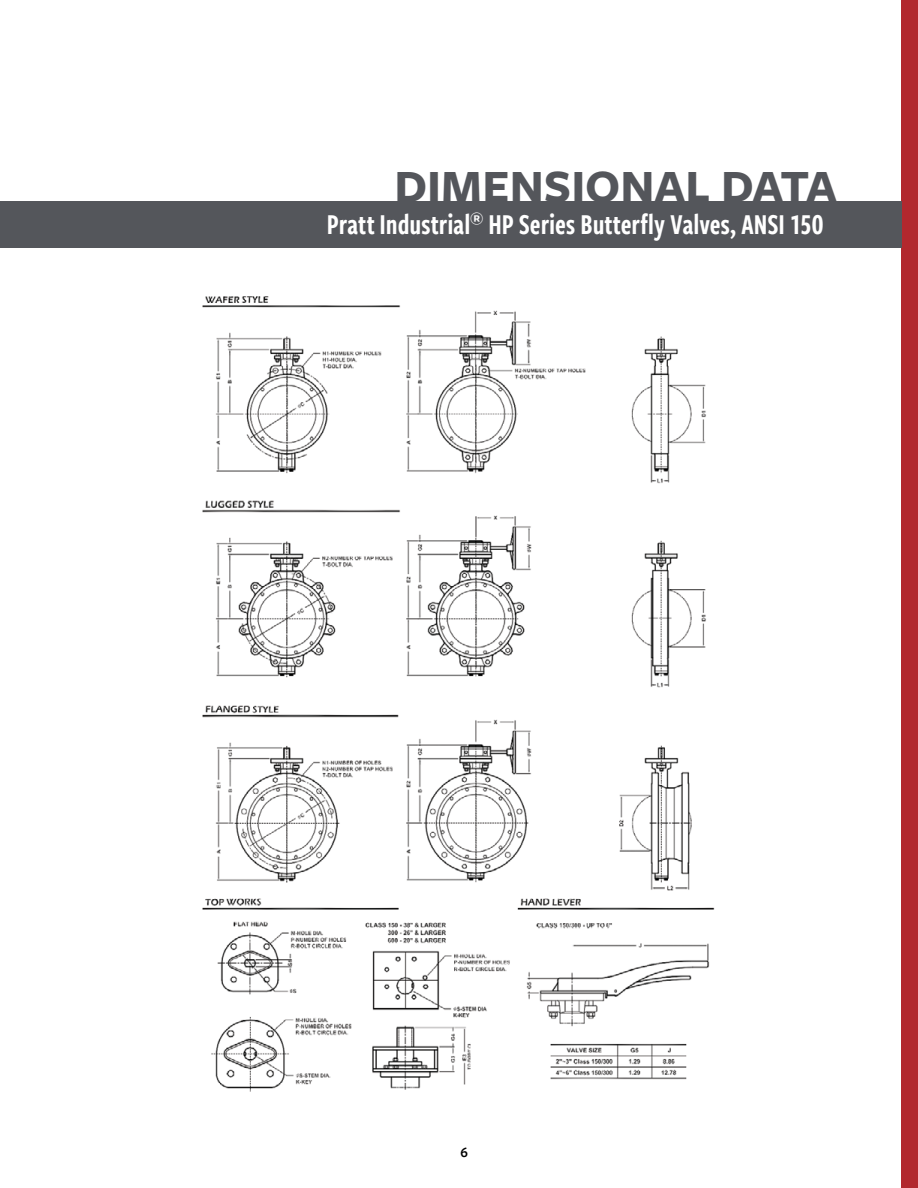
<style>
.page{position:relative;width:918px;height:1188px;background:#fff}
.page>*{position:absolute;margin:0;border:0;box-sizing:border-box;transform-origin:0 0}
.t1{font:700 48px "Freight Sans Pro";color:#54565b}
.t2{font:30px "Freight Sans Cmp Pro Semi";letter-spacing:-.005em;color:#fff}
.t3{font:600 15px "Freight Sans Pro";color:#000}
</style>
<div class="page">
<div style="left:901px;top:0;width:17px;height:1188px;background:#b2282e"></div>
<img style="left:202px;top:296px;width:513px;height:796px">
<div style="left:0;top:202px;width:901px;height:46px;background:#54565b"></div>
<h1 class="t1" style="left:394px;top:153px;width:444px">DIMENSIONAL DATA</h1>
<p class="t2" style="left:327px;top:204px;width:498px">Pratt Industrial<sup>®</sup> HP Series Butterfly Valves, ANSI 150</p>
<p class="t3" style="left:461px;top:1142px;width:9px">6</p>
</div>
